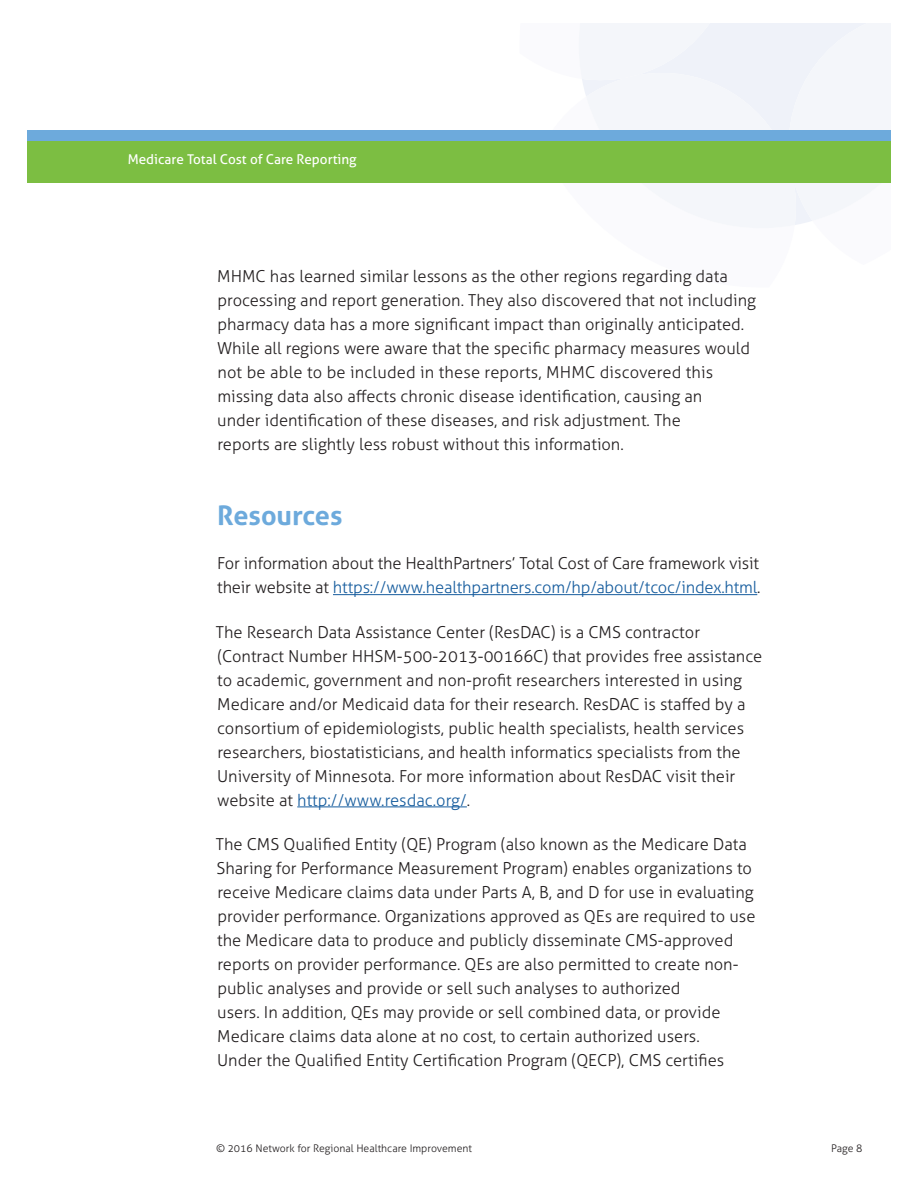
<style>
.page{position:relative;width:918px;height:1188px;background:#fff}
.page>*{position:absolute;margin:0;border:0;box-sizing:border-box;transform-origin:0 0}
.Section_Headers{font:700 27px "Aller";color:#6daadc}
.Body_copy{font:300 16.5px/24px "Aller";color:#231f20}
.t1{font:13.5px "Aller";color:#fff}
.t2{font:300 10.5px "Aller";color:#231f20}
.s1{color:#175d9e}
</style>
<div class="page">
<div style="left:579px;top:23px;width:312px;height:205px;background:#f4f6fa"></div>
<div style="left:27px;top:133px;width:864px;height:50px;background:#7cbe42"></div>
<div style="left:27px;top:130px;width:864px;height:10px;background:#6daadc"></div>
<hr style="left:333px;top:594px;width:424px;height:1px;background:#175d9e">
<hr style="left:297px;top:806px;width:170px;height:1px;background:#175d9e">
<p class="t1" style="left:128px;top:151px;width:230px">Medicare Total Cost of Care Reporting</p>
<p class="Body_copy" style="left:217px;top:264px;width:540px">MHMC has learned similar lessons as the other regions regarding data processing and report generation. They also discovered that not including pharmacy data has a more significant impact than originally anticipated.<br>While all regions were aware that the specific pharmacy measures would not be able to be included in these reports, MHMC discovered this missing data also affects chronic disease identification, causing an<br>under identification of these diseases, and risk adjustment. The<br>reports are slightly less robust without this information.</p>
<p class="Section_Headers" style="left:217px;top:499px;width:127px">Resources</p>
<p class="Body_copy" style="left:217px;top:552px;width:545px">For information about the HealthPartners’ Total Cost of Care framework visit their website at <span class="s1">https://www.healthpartners.com/hp/about/tcoc/index.html</span>.</p>
<p class="Body_copy" style="left:216px;top:620px;width:548px">The Research Data Assistance Center (ResDAC) is a CMS contractor (Contract Number HHSM-500-2013-00166C) that provides free assistance to academic, government and non-profit researchers interested in using Medicare and/or Medicaid data for their research. ResDAC is staffed by a consortium of epidemiologists, public health specialists, health services researchers, biostatisticians, and health informatics specialists from the University of Minnesota. For more information about ResDAC visit their website at <span class="s1">http://www.resdac.org/</span>.</p>
<p class="Body_copy" style="left:216px;top:832px;width:541px">The CMS Qualified Entity (QE) Program (also known as the Medicare Data Sharing for Performance Measurement Program) enables organizations to receive Medicare claims data under Parts A, B, and D for use in evaluating provider performance. Organizations approved as QEs are required to use the Medicare data to produce and publicly disseminate CMS-approved reports on provider performance. QEs are also permitted to create non&shy;public analyses and provide or sell such analyses to authorized<br>users. In addition, QEs may provide or sell combined data, or provide Medicare claims data alone at no cost, to certain authorized users.<br>Under the Qualified Entity Certification Program (QECP), CMS certifies</p>
<p class="t2" style="left:216px;top:1142px;width:258px">© 2016 Network for Regional Healthcare Improvement</p>
<p class="t2" style="left:831px;top:1142px;width:33px">Page 8</p>
</div>
